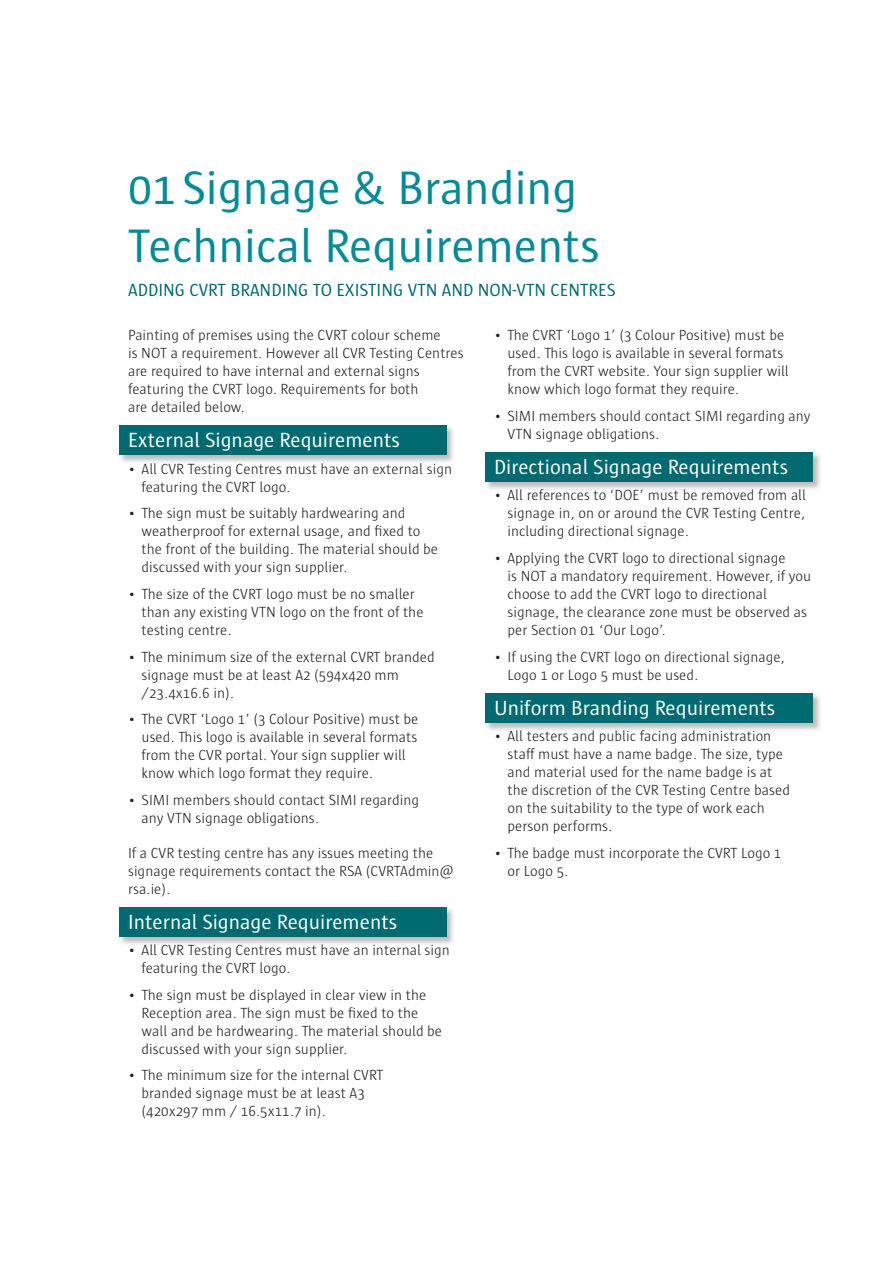
<style>
.page{position:relative;width:893px;height:1263px;background:#fff}
.page>*{position:absolute;margin:0;border:0;box-sizing:border-box;transform-origin:0 0}
.t1{font:48px/57.6px "Sun";color:#008b98}
.t2{font:21px "Sun";color:#fff}
.t3{font:18px "Sun";color:#006a71}
.t4{font:300 15px/18px "Sun";color:#231f20}
</style>
<div class="page">
<img style="left:487px;top:454px;width:333px;height:35px">
<div style="left:485px;top:452px;width:328px;height:30px;background:#006a71"></div>
<img style="left:119px;top:907px;width:334px;height:37px">
<div style="left:119px;top:907px;width:327px;height:29px;background:#006a71"></div>
<img style="left:121px;top:425px;width:332px;height:37px">
<div style="left:119px;top:425px;width:327px;height:30px;background:#006a71"></div>
<img style="left:487px;top:695px;width:333px;height:35px">
<div style="left:485px;top:693px;width:328px;height:30px;background:#006a71"></div>
<h1 class="t1" style="left:128px;top:160px;width:473px">01 Signage &amp; Branding<br>Technical Requirements</h1>
<p class="t3" style="left:128px;top:280px;width:489px">ADDING CVRT BRANDING TO EXISTING VTN AND NON-VTN CENTRES</p>
<p class="t4" style="left:128px;top:326px;width:337px">Painting of premises using the CVRT colour scheme<br>is NOT a requirement. However all CVR Testing Centres are required to have internal and external signs featuring the CVRT logo. Requirements for both<br>are detailed below.</p>
<h2 class="t2" style="left:128px;top:429px;width:273px">External Signage Requirements</h2>
<p class="t4" style="left:142px;top:460px;width:312px;text-indent:-14px">• All CVR Testing Centres must have an external sign featuring the CVRT logo.</p>
<p class="t4" style="left:142px;top:505px;width:298px;text-indent:-14px">• The sign must be suitably hardwearing and weatherproof for external usage, and fixed to the front of the building. The material should be discussed with your sign supplier.</p>
<p class="t4" style="left:142px;top:585px;width:283px;text-indent:-14px">• The size of the CVRT logo must be no smaller than any existing VTN logo on the front of the testing centre.</p>
<p class="t4" style="left:142px;top:648px;width:295px;text-indent:-14px">• The minimum size of the external CVRT branded signage must be at least A2 (594x420 mm /23.4x16.6 in).</p>
<p class="t4" style="left:142px;top:710px;width:278px;text-indent:-14px">• The CVRT ‘Logo 1’ (3 Colour Positive) must be used. This logo is available in several formats from the CVR portal. Your sign supplier will know which logo format they require.</p>
<p class="t4" style="left:142px;top:791px;width:279px;text-indent:-14px">• SIMI members should contact SIMI regarding any VTN signage obligations.</p>
<p class="t4" style="left:128px;top:844px;width:328px">If a CVR testing centre has any issues meeting the signage requirements contact the RSA (CVRTAdmin@ rsa.ie).</p>
<h2 class="t2" style="left:128px;top:910px;width:271px">Internal Signage Requirements</h2>
<p class="t4" style="left:142px;top:941px;width:310px;text-indent:-14px">• All CVR Testing Centres must have an internal sign featuring the CVRT logo.</p>
<p class="t4" style="left:142px;top:986px;width:302px;text-indent:-14px">• The sign must be displayed in clear view in the Reception area. The sign must be fixed to the wall and be hardwearing. The material should be discussed with your sign supplier.</p>
<p class="t4" style="left:142px;top:1066px;width:244px;text-indent:-14px">• The minimum size for the internal CVRT branded signage must be at least A3 (420x297 mm / 16.5x11.7 in).</p>
<p class="t4" style="left:507px;top:326px;width:283px;text-indent:-14px">• The CVRT ‘Logo 1’ (3 Colour Positive) must be used. This logo is available in several formats from the CVRT website. Your sign supplier will know which logo format they require.</p>
<p class="t4" style="left:507px;top:407px;width:305px;text-indent:-14px">• SIMI members should contact SIMI regarding any<br>VTN signage obligations.</p>
<h2 class="t2" style="left:494px;top:456px;width:296px">Directional Signage Requirements</h2>
<p class="t4" style="left:507px;top:487px;width:300px;text-align:justify;text-indent:-14px">• All references to ‘DOE’ must be removed from all signage in, on or around the CVR Testing Centre, including directional signage.</p>
<p class="t4" style="left:507px;top:549px;width:305px;text-indent:-14px">• Applying the CVRT logo to directional signage<br>is NOT a mandatory requirement. However, if you choose to add the CVRT logo to directional signage, the clearance zone must be observed as per Section 01 ‘Our Logo’.</p>
<p class="t4" style="left:507px;top:648px;width:279px;text-indent:-14px">• If using the CVRT logo on directional signage,<br>Logo 1 or Logo 5 must be used.</p>
<h2 class="t2" style="left:494px;top:696px;width:283px">Uniform Branding Requirements</h2>
<p class="t4" style="left:507px;top:727px;width:284px;text-indent:-14px">• All testers and public facing administration staff must have a name badge. The size, type and material used for the name badge is at the discretion of the CVR Testing Centre based on the suitability to the type of work each person performs.</p>
<p class="t4" style="left:507px;top:844px;width:275px;text-indent:-14px">• The badge must incorporate the CVRT Logo 1 or Logo 5.</p>
</div>
